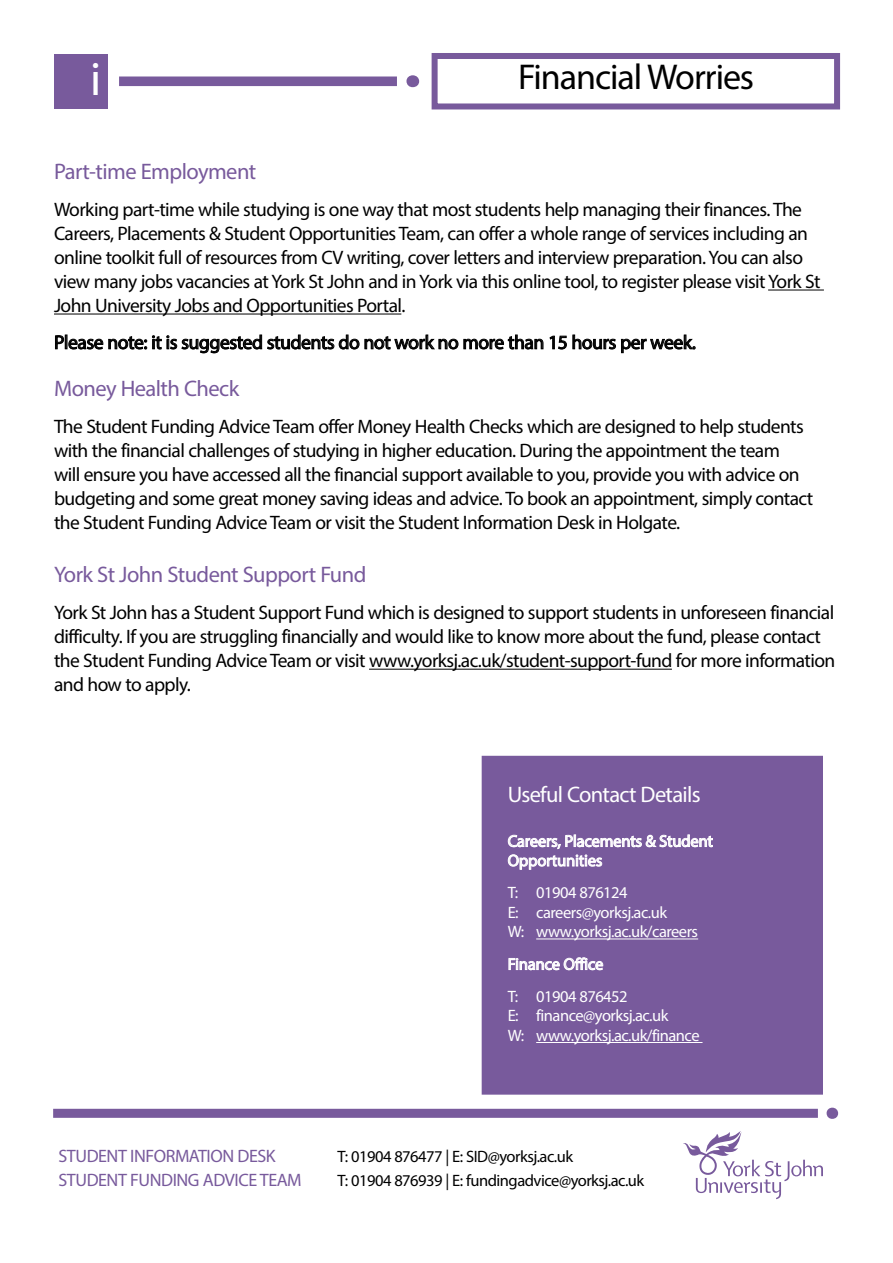
<style>
.page{position:relative;width:893px;height:1263px;background:#fff}
.page>*{position:absolute;margin:0;border:0;box-sizing:border-box;transform-origin:0 0}
.t1{font:47.55px "Myriad Pro";color:#fff}
.t2{font:36px "Myriad Pro";letter-spacing:-.03em;color:#000}
.t3{font:22.5px "Myriad Pro";letter-spacing:-.025em;color:#785a9c}
.t4{font:22.5px "Myriad Pro";letter-spacing:-.03em;color:#fff}
.t5{font:19.5px/24px "Myriad Pro";letter-spacing:-.03em;color:#000}
.t6{font:18px "Myriad Pro";letter-spacing:-.025em;color:#785a9c}
.t7{font:16.5px "Myriad Pro";letter-spacing:-.03em;color:#fff}
.t8{font:16.5px "Myriad Pro";letter-spacing:-.03em;color:#000}
.t9{font:16.5px/19.5px "Myriad Pro";letter-spacing:-.01em;color:#fff}
</style>
<div class="page">
<div style="left:432px;top:53px;width:408px;height:56px;border:6px solid #785a9c"></div>
<svg style="left:53px;top:1108px;width:785px;height:11px;background:#9178ae"></svg>
<svg style="left:683px;top:1131px;width:140px;height:68px"></svg>
<div style="left:54px;top:54px;width:53px;height:54px;background:#785a9c"></div>
<svg style="left:119px;top:75px;width:300px;height:12px"></svg>
<hr style="left:768px;top:289px;width:56px;height:1px;background:#000">
<hr style="left:54px;top:313px;width:347px;height:1px;background:#000">
<svg style="left:55px;top:334px;width:641px;height:20px"></svg>
<hr style="left:369px;top:669px;width:303px;height:1px;background:#000">
<div style="left:482px;top:756px;width:341px;height:339px;background:#785a9c"></div>
<hr style="left:536px;top:938px;width:162px;height:1px;background:#fff">
<hr style="left:536px;top:1042px;width:166px;height:1px;background:#fff">
<svg style="left:507px;top:834px;width:206px;height:36px"></svg>
<svg style="left:508px;top:957px;width:95px;height:14px"></svg>
<p class="t1" style="left:90px;top:50px;width:13px">i</p>
<p class="t2" style="left:518px;top:54px;width:238px">Financial Worries</p>
<p class="t3" style="left:54px;top:158px;width:204px">Part-time Employment</p>
<p class="t5" style="left:54px;top:197px;width:768px">Working part-time while studying is one way that most students help managing their finances. The Careers, Placements &amp; Student Opportunities Team, can offer a whole range of services including an online toolkit full of resources from CV writing, cover letters and interview preparation. You can also view many jobs vacancies at York St John and in York via this online tool, to register please visit York St John University Jobs and Opportunities Portal.</p>
<p class="t5" style="left:54px;top:330px;width:643px">Please note: it is suggested students do not work no more than 15 hours per week.</p>
<p class="t3" style="left:54px;top:375px;width:187px">Money Health Check</p>
<p class="t5" style="left:54px;top:414px;width:761px">The Student Funding Advice Team offer Money Health Checks which are designed to help students with the financial challenges of studying in higher education. During the appointment the team<br>will ensure you have accessed all the financial support available to you, provide you with advice on budgeting and some great money saving ideas and advice. To book an appointment, simply contact the Student Funding Advice Team or visit the Student Information Desk in Holgate.</p>
<p class="t3" style="left:54px;top:561px;width:314px">York St John Student Support Fund</p>
<p class="t5" style="left:54px;top:600px;width:783px">York St John has a Student Support Fund which is designed to support students in unforeseen financial difficulty. If you are struggling financially and would like to know more about the fund, please contact the Student Funding Advice Team or visit www.yorksj.ac.uk/student-support-fund for more information and how to apply.</p>
<p class="t4" style="left:508px;top:780px;width:194px">Useful Contact Details</p>
<p class="t9" style="left:508px;top:831px;width:207px">Careers, Placements &amp; Student<br>Opportunities</p>
<p class="t7" style="left:508px;top:882px;width:122px">T: 01904 876124</p>
<p class="t7" style="left:508px;top:902px;width:161px">E: careers@yorksj.ac.uk</p>
<p class="t7" style="left:508px;top:921px;width:192px">W: www.yorksj.ac.uk/careers</p>
<p class="t9" style="left:508px;top:954px;width:97px">Finance Office</p>
<p class="t7" style="left:508px;top:986px;width:122px">T: 01904 876452</p>
<p class="t7" style="left:508px;top:1006px;width:162px">E: finance@yorksj.ac.uk</p>
<p class="t7" style="left:508px;top:1025px;width:193px">W: www.yorksj.ac.uk/finance</p>
<p class="t6" style="left:59px;top:1144px;width:219px">STUDENT INFORMATION DESK</p>
<p class="t8" style="left:338px;top:1146px;width:237px">T: 01904 876477 | E: SID@yorksj.ac.uk</p>
<p class="t6" style="left:59px;top:1168px;width:245px">STUDENT FUNDING ADVICE TEAM</p>
<p class="t8" style="left:338px;top:1170px;width:308px">T: 01904 876939 | E: fundingadvice@yorksj.ac.uk</p>
</div>
